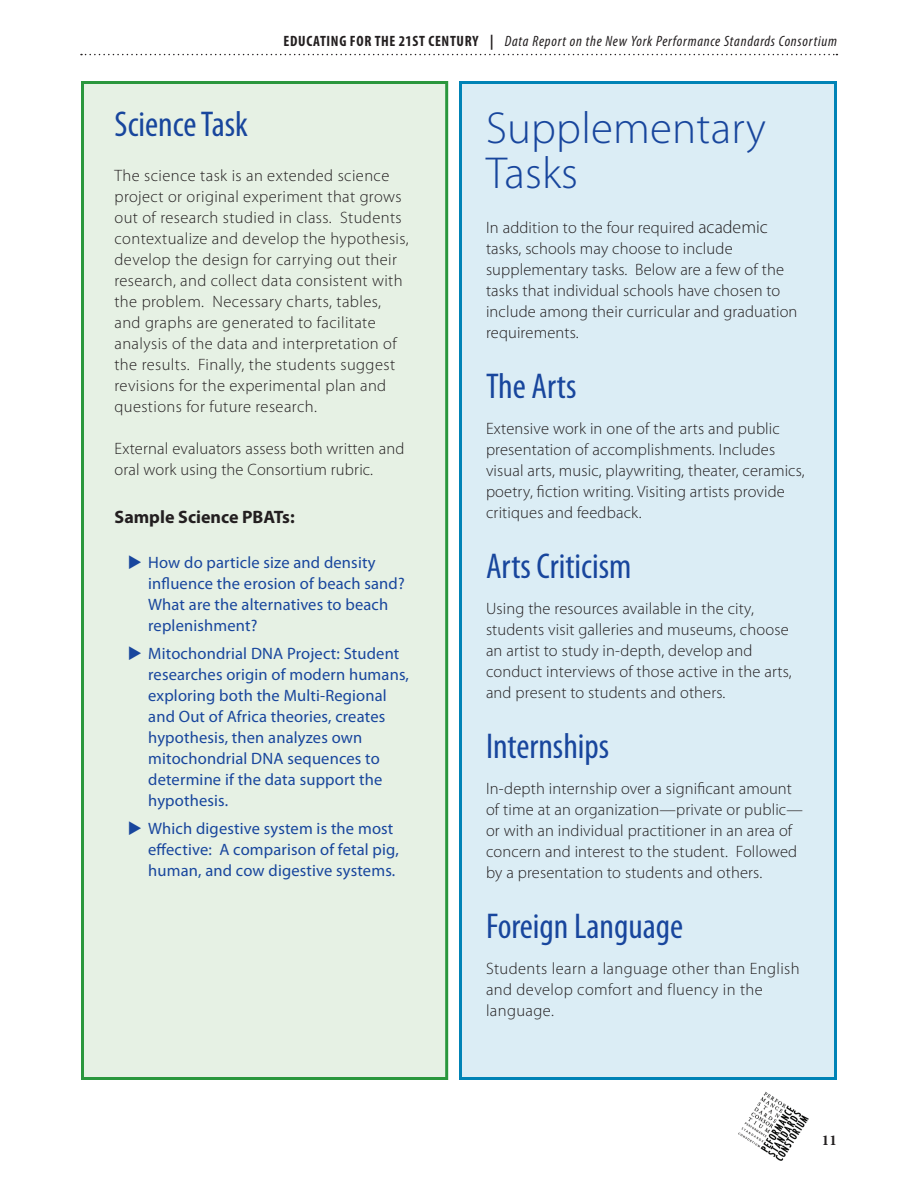
<style>
.page{position:relative;width:918px;height:1188px;background:#fff}
.page>*{position:absolute;margin:0;border:0;box-sizing:border-box;transform-origin:0 0}
.t1{font:300 45px/45px "Myriad Pro";letter-spacing:.005em;color:#18469d}
.t2{font:condensed 36px "Myriad Pro";color:#18469d}
.t3{font:700 18px "Myriad Pro";color:#231f20}
.t4{font:300 16.5px/21px "Myriad Pro";letter-spacing:.01em;color:#231f20}
.t5{font:16.5px/21px "Myriad Pro";letter-spacing:.01em;color:#18469d}
.t6{font:italic condensed 15px "Myriad Pro";letter-spacing:.05em;color:#231f20}
.t7{font:700 15px "Minion Pro";color:#231f20}
.s1{font-weight:700;font-style:normal}
.s2{font-size:18px}
</style>
<div class="page">
<svg style="left:81px;top:54px;width:756px;height:1px"></svg>
<img style="left:738px;top:1091px;width:71px;height:70px">
<div style="left:81px;top:81px;width:367px;height:999px;background:#e6f1e4;border:3px solid #2a973d"></div>
<div style="left:459px;top:81px;width:378px;height:999px;background:#dbedf5;border:3px solid #0083b6"></div>
<p class="t6" style="left:284px;top:32px;width:555px"><span class="s1">EDUCATING FOR THE 21ST CENTURY |</span> Data Report on the New York Performance Standards Consortium</p>
<h2 class="t2" style="left:114px;top:102px;width:135px">Science Task</h2>
<p class="t4" style="left:114px;top:165px;width:296px">The science task is an extended science project or original experiment that grows out of research studied in class. Students contextualize and develop the hypothesis, develop the design for carrying out their research, and collect data consistent with the problem. Necessary charts, tables, and graphs are generated to facilitate analysis of the data and interpretation of the results. Finally, the students suggest revisions for the experimental plan and questions for future research.</p>
<p class="t4" style="left:114px;top:438px;width:291px">External evaluators assess both written and oral work using the Consortium rubric.</p>
<p class="t3" style="left:114px;top:505px;width:182px">Sample Science PBATs:</p>
<p class="t5" style="left:148px;top:552px;width:258px">How do particle size and density influence the erosion of beach sand?<br>What are the alternatives to beach replenishment?</p>
<p class="t5" style="left:148px;top:643px;width:262px">Mitochondrial DNA Project: Student researches origin of modern humans, exploring both the Multi-Regional and Out of Africa theories, creates hypothesis, then analyzes own mitochondrial DNA sequences to determine if the data support the hypothesis.</p>
<p class="t5" style="left:148px;top:817px;width:252px">Which digestive system is the most effective: A comparison of fetal pig, human, and cow digestive systems.</p>
<h1 class="t1" style="left:486px;top:105px;width:282px">Supplementary<br>Tasks</h1>
<p class="t4" style="left:486px;top:217px;width:313px">In addition to the four required <span class="s2">academic </span>tasks, schools may choose to include supplementary tasks. Below are a few of the tasks that individual schools have chosen to include among their curricular and graduation requirements.</p>
<h2 class="t2" style="left:486px;top:365px;width:92px">The Arts</h2>
<p class="t4" style="left:486px;top:418px;width:320px">Extensive work in one of the arts and public presentation of accomplishments. Includes visual arts, music, playwriting, theater, ceramics, poetry, fiction writing. Visiting artists provide critiques and feedback.</p>
<h2 class="t2" style="left:486px;top:545px;width:147px">Arts Criticism</h2>
<p class="t4" style="left:486px;top:598px;width:307px">Using the resources available in the city, students visit galleries and museums, choose an artist to study in-depth, develop and conduct interviews of those active in the arts, and present to students and others.</p>
<h2 class="t2" style="left:486px;top:725px;width:125px">Internships</h2>
<p class="t4" style="left:486px;top:778px;width:319px">In-depth internship over a significant amount of time at an organization—private or public— or with an individual practitioner in an area of concern and interest to the student. Followed by a presentation to students and others.</p>
<h2 class="t2" style="left:486px;top:905px;width:199px">Foreign Language</h2>
<p class="t4" style="left:486px;top:958px;width:315px">Students learn a language other than English and develop comfort and fluency in the language.</p>
<p class="t7" style="left:822px;top:1130px;width:16px">11</p>
</div>
